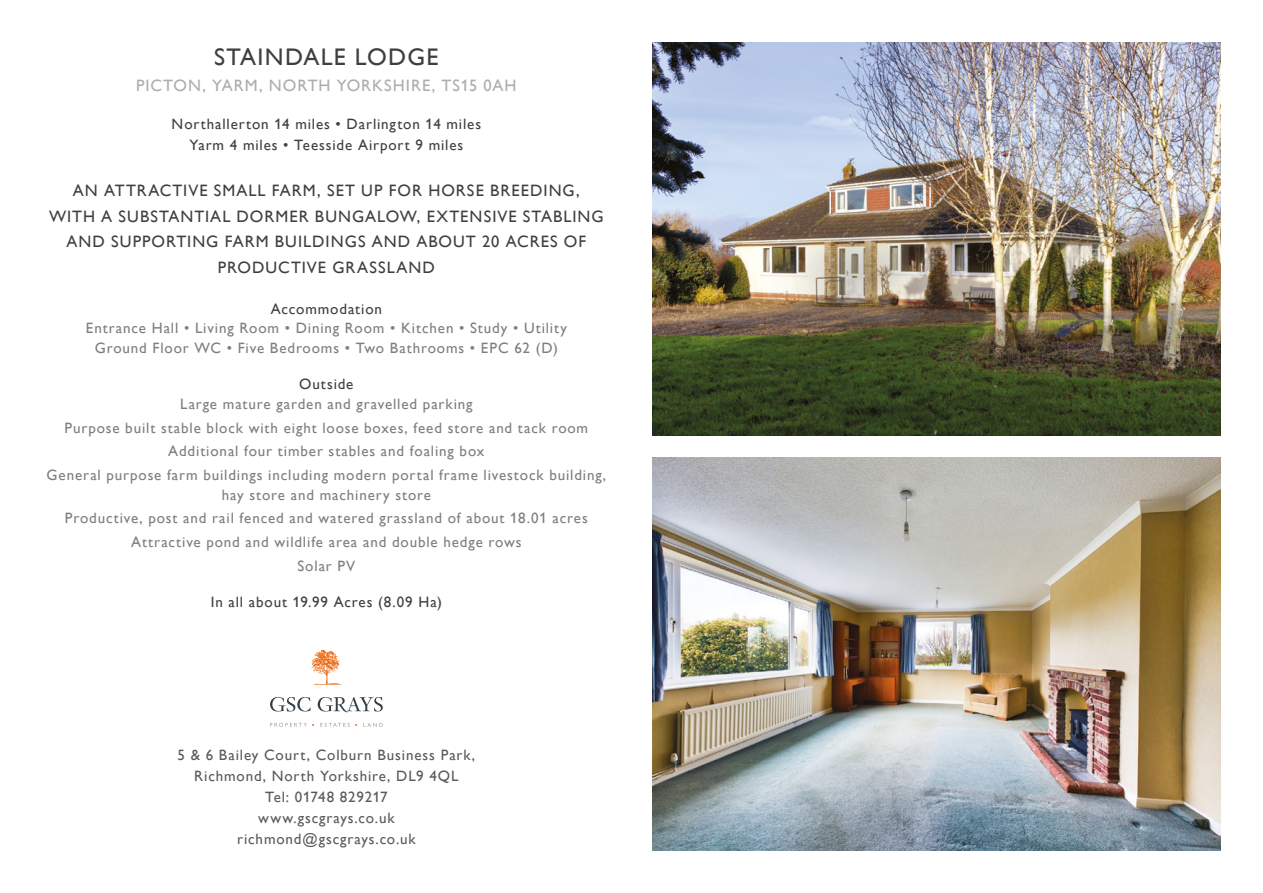
<style>
.page{position:relative;width:1263px;height:893px;background:#fff}
.page>*{position:absolute;margin:0;border:0;box-sizing:border-box;transform-origin:0 0}
.t1{font:24px "Gill Alt One";letter-spacing:.055em;color:#3f3f40}
.t2{font:16.5px/25.5px "Gill Alt One";letter-spacing:.06em;color:#3f3f40;text-align:center}
.t3{font:16.5px "Gill Alt One";letter-spacing:.06em;color:#aeacad}
.t4{font:15px/23.7px "Gill Alt One";letter-spacing:.06em;color:#7d7e7f;text-align:center}
.t5{font:15px/21px "Gill Alt One";letter-spacing:.06em;color:#5a5a5a;text-align:center}
.t6{font:15px/21px "Gill Alt One";letter-spacing:.06em;color:#3f3f40;text-align:center}
</style>
<div class="page">
<img style="left:653px;top:43px;width:567px;height:393px">
<img style="left:653px;top:457px;width:567px;height:393px">
<svg style="left:270px;top:697px;width:41px;height:14px"></svg>
<svg style="left:318px;top:697px;width:65px;height:15px"></svg>
<svg style="left:270px;top:723px;width:44px;height:4px"></svg>
<svg style="left:320px;top:723px;width:37px;height:4px"></svg>
<svg style="left:363px;top:723px;width:20px;height:4px"></svg>
<svg style="left:311px;top:650px;width:30px;height:35px"></svg>
<h1 class="t1" style="left:214px;top:43px;width:226px">STAINDALE LODGE</h1>
<p class="t3" style="left:136px;top:76px;width:382px">PICTON, YARM, NORTH YORKSHIRE, TS15 0AH</p>
<p class="t6" style="left:172px;top:113px;width:311px">Northallerton 14 miles • Darlington 14 miles<br>Yarm 4 miles • Teesside Airport 9 miles</p>
<p class="t2" style="left:49px;top:178px;width:556px">AN ATTRACTIVE SMALL FARM, SET UP FOR HORSE BREEDING, WITH A SUBSTANTIAL DORMER BUNGALOW, EXTENSIVE STABLING AND SUPPORTING FARM BUILDINGS AND ABOUT 20 ACRES OF PRODUCTIVE GRASSLAND</p>
<p class="t6" style="left:271px;top:298px;width:113px">Accommodation</p>
<p class="t4" style="left:86px;top:318px;width:483px;line-height:19.5px">Entrance Hall • Living Room • Dining Room • Kitchen • Study • Utility<br>Ground Floor WC • Five Bedrooms • Two Bathrooms • EPC 62 (D)</p>
<p class="t6" style="left:299px;top:374px;width:56px">Outside</p>
<p class="t4" style="left:47px;top:392px;width:561px">Large mature garden and gravelled parking<br>Purpose built stable block with eight loose boxes, feed store and tack room Additional four timber stables and foaling box<br>General purpose farm buildings including modern portal frame livestock building,</p>
<p class="t4" style="left:65px;top:482px;width:524px">hay store and machinery store<br>Productive, post and rail fenced and watered grassland of about 18.01 acres Attractive pond and wildlife area and double hedge rows<br>Solar PV</p>
<p class="t6" style="left:211px;top:592px;width:233px">In all about 19.99 Acres (8.09 Ha)</p>
<p class="t5" style="left:178px;top:744px;width:299px">5 &amp; 6 Bailey Court, Colburn Business Park,<br>Richmond, North Yorkshire, DL9 4QL<br>Tel: 01748 829217<br>www.gscgrays.co.uk richmond@gscgrays.co.uk</p>
</div>
